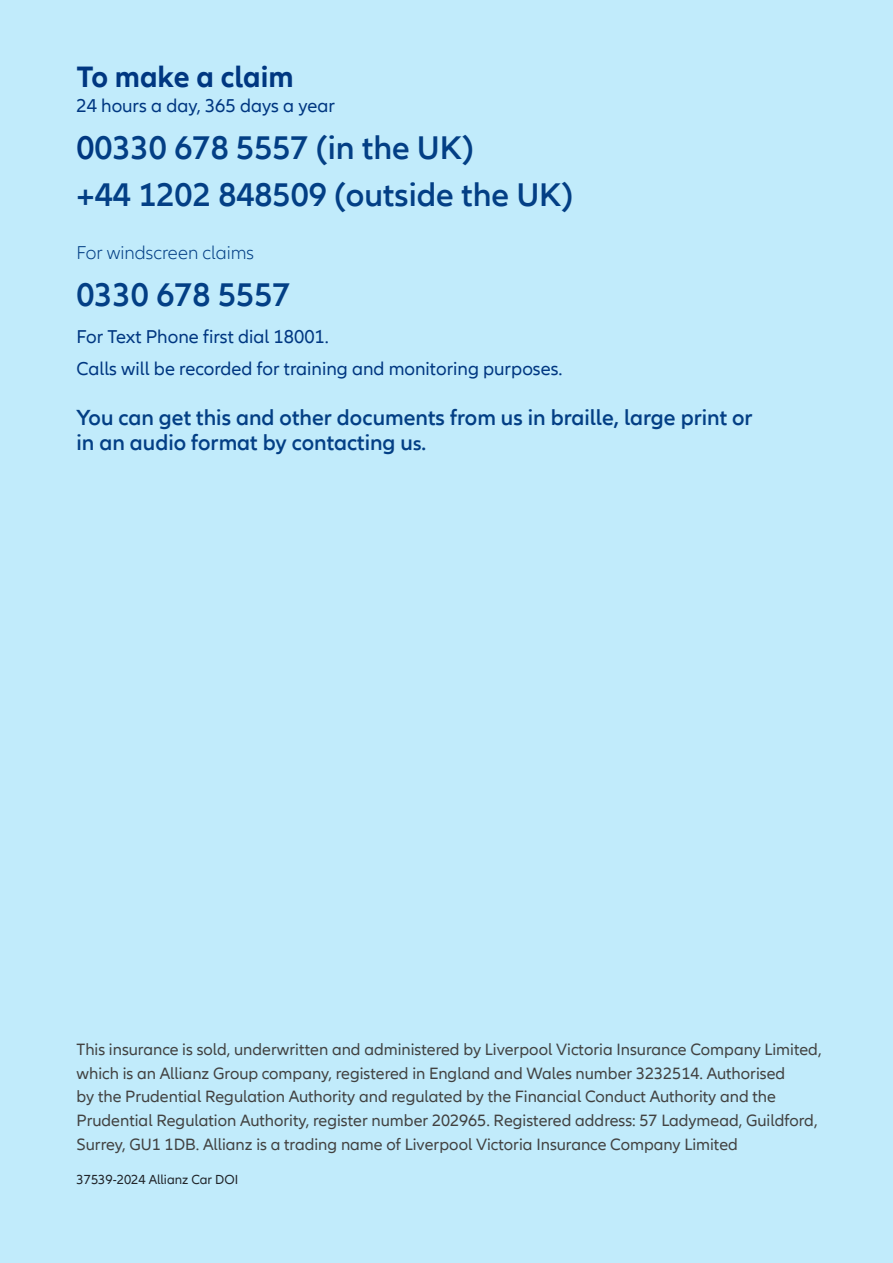
<style>
.page{position:relative;width:893px;height:1263px;background:#c1ebfb}
.page>*{position:absolute;margin:0;border:0;box-sizing:border-box;transform-origin:0 0}
.t1{font:600 33.75px/46.8px "Allianz Neo";color:#033f85}
.t2{font:700 30.38px "Allianz Neo";color:#003781}
.t3{font:600 22.5px/24.8px "Allianz Neo";color:#033f85}
.t4{font:19.12px/31.1px "Allianz Neo";color:#003781}
.t5{font:300 19.12px "Allianz Neo";color:#033f85}
.t6{font:16.88px/23.6px "Allianz Neo";color:#424241}
.t7{font:13.5px "Allianz Neo";color:#21252a}
.s1{color:#003781}
.s2{font-size:20.25px}
</style>
<div class="page">
<h2 class="t2" style="left:77px;top:59px;width:219px">To make a claim</h2>
<p class="t4" style="left:77px;top:91px;width:260px">24 hours a day, 365 days a year</p>
<h1 class="t1" style="left:77px;top:125px;width:498px"><span class="s1">0</span>0330 678 5557 (in the UK)<br>+44 1202 848509 (outside the UK)</h1>
<p class="t5" style="left:77px;top:242px;width:179px">For windscreen claims</p>
<h1 class="t1" style="left:77px;top:272px;width:216px">0330 678 5557</h1>
<p class="t4" style="left:77px;top:322px;width:487px">For Text Phone first dial 18001.<br>Calls will be recorded for training and monitoring purposes.</p>
<h3 class="t3" style="left:77px;top:405px;width:678px">You can get this and other documents from us in braille, large print or in an audio format by contacting u<span class="s2">s.</span></h3>
<p class="t6" style="left:77px;top:1038px;width:746px">This insurance is sold, underwritten and administered by Liverpool Victoria Insurance Company Limited, which is an Allianz Group company, registered in England and Wales number 3232514. Authorised<br>by the Prudential Regulation Authority and regulated by the Financial Conduct Authority and the Prudential Regulation Authority, register number 202965. Registered address: 57 Ladymead, Guildford, Surrey, GU1 1DB. Allianz is a trading name of Liverpool Victoria Insurance Company Limited</p>
<p class="t7" style="left:77px;top:1172px;width:163px">37539-2024 Allianz Car DOI</p>
</div>
